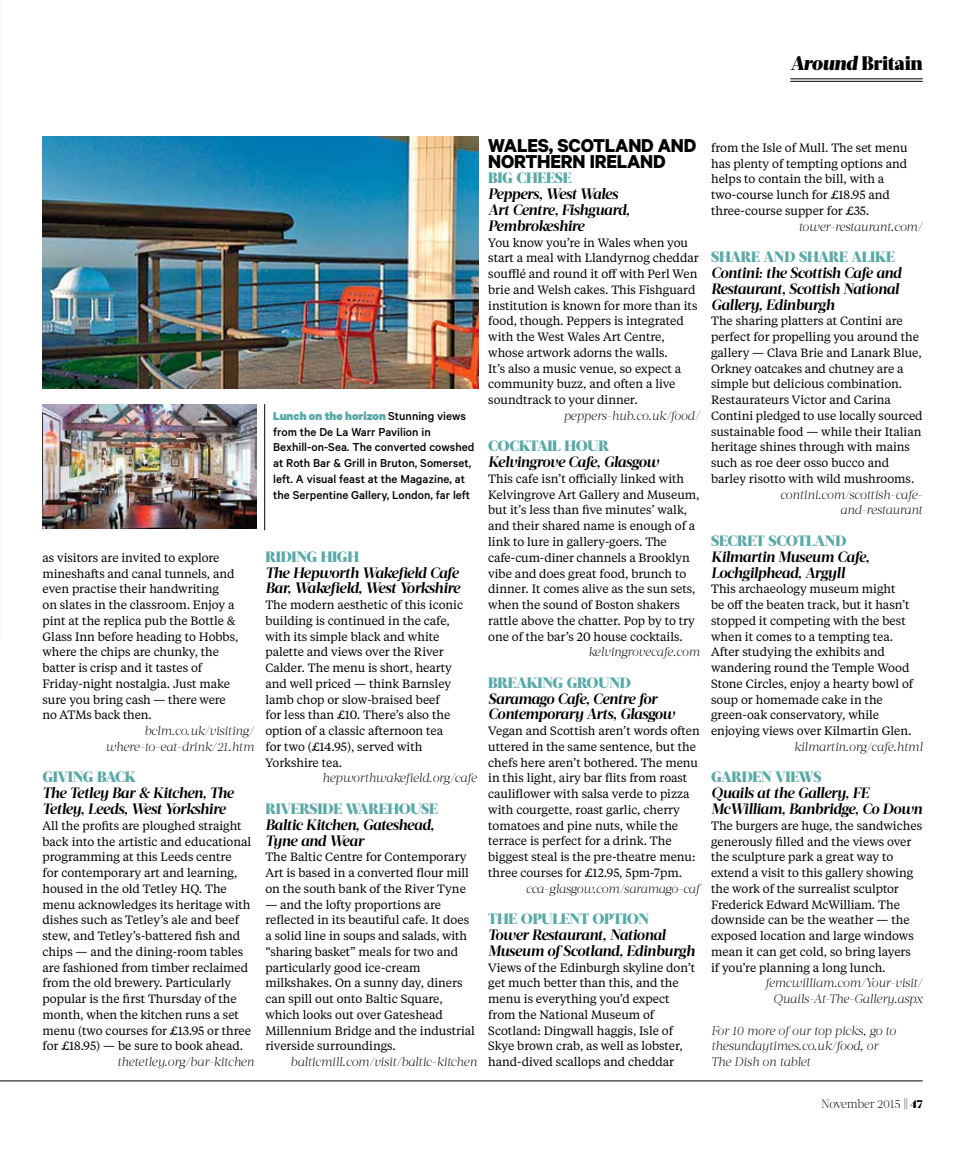
<style>
.page{position:relative;width:978px;height:1149px;background:#fff}
.page>*{position:absolute;margin:0;border:0;box-sizing:border-box;transform-origin:0 0}
.t1{font:700 21px/15.8px "Calibre";letter-spacing:-.01em;color:#000}
.t2{font:900 19.5px "Acta Headline";letter-spacing:-.02em;color:#000}
.t3{font:italic 700 15px/15.8px "Acta Headline";letter-spacing:-.035em;color:#000}
.t4{font:900 15px "Acta Headline";letter-spacing:-.02em;color:#58a9a7}
.t5{font:500 12.9px/15.8px "Calibre";color:#000}
.t6{font:italic 300 12.45px/15.8px "Acta Headline";letter-spacing:-.025em;color:#000;text-align:right}
.t7{font:12px/15.8px "Tiempos Text";letter-spacing:-.005em;color:#000}
.t8{font:300 12px "Acta Headline";letter-spacing:-.03em;color:#000}
.s1{font-style:italic}
.s2{font-weight:900;color:#58a9a7}
.s3{font-weight:900}
</style>
<div class="page">
<hr style="left:0;top:1080px;width:923px;height:1px;background:#000">
<img style="left:43px;top:136px;width:435px;height:252px">
<img style="left:43px;top:404px;width:213px;height:124px">
<hr style="left:264px;top:404px;width:1px;height:126px;background:#000">
<hr style="left:790px;top:79px;width:133px;height:1px;background:#000">
<hr style="left:790px;top:81px;width:133px;height:1px;background:#000">
<h2 class="t2" style="left:790px;top:51px;width:134px"><span class="s1">Around</span> Britain</h2>
<p class="t5" style="left:273px;top:407px;width:203px"><span class="s2">Lunch on the horizon</span> Stunning views from the De La Warr Pavilion in Bexhill-on-Sea. The converted cowshed at Roth Bar &amp; Grill in Bruton, Somerset, left. A visual feast at the Magazine, at the Serpentine Gallery, London, far left</p>
<p class="t7" style="left:43px;top:549px;width:198px">as visitors are invited to explore mineshafts and canal tunnels, and even practise their handwriting<br>on slates in the classroom. Enjoy a pint at the replica pub the Bottle &amp;<br>Glass Inn before heading to Hobbs, where the chips are chunky, the batter is crisp and it tastes of<br>Friday-night nostalgia. Just make sure you bring cash — there were no ATMs back then.</p>
<p class="t6" style="left:105px;top:722px;width:150px">bclm.co.uk/visiting/ where-to-eat-drink/21.htm</p>
<p class="t4" style="left:43px;top:768px;width:95px">GIVING BACK</p>
<p class="t3" style="left:43px;top:785px;width:193px">The Tetley Bar &amp; Kitchen, The<br>Tetley, Leeds, West Yorkshire</p>
<p class="t7" style="left:43px;top:816px;width:210px">All the profits are ploughed straight back into the artistic and educational programming at this Leeds centre<br>for contemporary art and learning, housed in the old Tetley HQ. The menu acknowledges its heritage with dishes such as Tetley’s ale and beef stew, and Tetley’s-battered fish and chips — and the dining-room tables are fashioned from timber reclaimed from the old brewery. Particularly popular is the first Thursday of the month, when the kitchen runs a set menu (two courses for £13.95 or three for £18.95) — be sure to book ahead.</p>
<p class="t6" style="left:117px;top:1053px;width:138px">thetetley.org/bar-kitchen</p>
<p class="t4" style="left:265px;top:547px;width:95px">RIDING HIGH</p>
<p class="t3" style="left:265px;top:564px;width:196px">The Hepworth Wakefield Cafe<br>Bar, Wakefield, West Yorkshire</p>
<p class="t7" style="left:265px;top:596px;width:199px">The modern aesthetic of this iconic building is continued in the cafe, with its simple black and white palette and views over the River<br>Calder. The menu is short, hearty and well priced — think Barnsley lamb chop or slow-braised beef<br>for less than £10. There’s also the option of a classic afternoon tea<br>for two (£14.95), served with<br>Yorkshire tea.</p>
<p class="t6" style="left:322px;top:770px;width:156px">hepworthwakefield.org/cafe</p>
<p class="t4" style="left:265px;top:799px;width:174px">RIVERSIDE WAREHOUSE</p>
<p class="t3" style="left:265px;top:816px;width:170px">Baltic Kitchen, Gateshead,<br>Tyne and Wear</p>
<p class="t7" style="left:265px;top:848px;width:205px">The Baltic Centre for Contemporary<br>Art is based in a converted flour mill on the south bank of the River Tyne</p>
<p class="t7" style="left:265px;top:895px;width:211px">— and the lofty proportions are reflected in its beautiful cafe. It does a solid line in soups and salads, with “sharing basket” meals for two and particularly good ice-cream milkshakes. On a sunny day, diners can spill out onto Baltic Square, which looks out over Gateshead Millennium Bridge and the industrial riverside surroundings.</p>
<p class="t6" style="left:290px;top:1053px;width:188px">balticmill.com/visit/baltic-kitchen</p>
<h1 class="t1" style="left:488px;top:137px;width:210px">WALES, SCOTLAND AND<br>NORTHERN IRELAND</h1>
<p class="t4" style="left:488px;top:169px;width:85px">BIG CHEESE</p>
<p class="t3" style="left:488px;top:186px;width:143px">Peppers, West Wales<br>Art Centre, Fishguard,<br>Pembrokeshire</p>
<p class="t7" style="left:488px;top:234px;width:212px">You know you’re in Wales when you start a meal with Llandyrnog cheddar soufflé and round it off with Perl Wen brie and Welsh cakes. This Fishguard institution is known for more than its food, though. Peppers is integrated with the West Wales Art Centre, whose artwork adorns the walls.<br>It’s also a music venue, so expect a community buzz, and often a live soundtrack to your dinner.</p>
<p class="t6" style="left:563px;top:407px;width:138px">peppers-hub.co.uk/food/</p>
<p class="t4" style="left:488px;top:437px;width:122px">COCKTAIL HOUR</p>
<p class="t3" style="left:488px;top:454px;width:173px">Kelvingrove Cafe, Glasgow</p>
<p class="t7" style="left:488px;top:470px;width:213px">This cafe isn’t officially linked with Kelvingrove Art Gallery and Museum, but it’s less than five minutes’ walk, and their shared name is enough of a link to lure in gallery-goers. The cafe-cum-diner channels a Brooklyn vibe and does great food, brunch to dinner. It comes alive as the sun sets, when the sound of Boston shakers rattle above the chatter. Pop by to try one of the bar’s 20 house cocktails.</p>
<p class="t6" style="left:588px;top:644px;width:113px">kelvingrovecafe.com</p>
<p class="t4" style="left:488px;top:673px;width:144px">BREAKING GROUND</p>
<p class="t3" style="left:488px;top:690px;width:189px">Saramago Cafe, Centre for<br>Contemporary Arts, Glasgow</p>
<p class="t7" style="left:488px;top:722px;width:213px">Vegan and Scottish aren’t words often uttered in the same sentence, but the chefs here aren’t bothered. The menu in this light, airy bar flits from roast cauliflower with salsa verde to pizza with courgette, roast garlic, cherry tomatoes and pine nuts, while the terrace is perfect for a drink. The biggest steal is the pre-theatre menu: three courses for £12.95, 5pm-7pm.</p>
<p class="t6" style="left:526px;top:880px;width:176px">cca-glasgow.com/saramago-caf</p>
<p class="t4" style="left:488px;top:909px;width:162px">THE OPULENT OPTION</p>
<p class="t3" style="left:488px;top:926px;width:208px">Tower Restaurant, National<br>Museum of Scotland, Edinburgh</p>
<p class="t7" style="left:488px;top:958px;width:209px">Views of the Edinburgh skyline don’t get much better than this, and the menu is everything you’d expect from the National Museum of Scotland: Dingwall haggis, Isle of Skye brown crab, as well as lobster, hand-dived scallops and cheddar</p>
<p class="t7" style="left:711px;top:139px;width:198px">from the Isle of Mull. The set menu has plenty of tempting options and helps to contain the bill, with a two-course lunch for £18.95 and three-course supper for £35.</p>
<p class="t6" style="left:798px;top:218px;width:126px">tower-restaurant.com/</p>
<p class="t4" style="left:711px;top:248px;width:185px">SHARE AND SHARE ALIKE</p>
<p class="t3" style="left:711px;top:265px;width:192px">Contini: the Scottish Cafe and<br>Restaurant, Scottish National<br>Gallery, Edinburgh</p>
<p class="t7" style="left:711px;top:312px;width:213px">The sharing platters at Contini are perfect for propelling you around the gallery — Clava Brie and Lanark Blue, Orkney oatcakes and chutney are a simple but delicious combination.<br>Restaurateurs Victor and Carina Contini pledged to use locally sourced sustainable food — while their Italian heritage shines through with mains such as roe deer osso bucco and barley risotto with wild mushrooms.</p>
<p class="t6" style="left:780px;top:486px;width:144px">contini.com/scottish-cafe&shy;and-restaurant</p>
<p class="t4" style="left:711px;top:531px;width:137px">SECRET SCOTLAND</p>
<p class="t3" style="left:711px;top:548px;width:160px">Kilmartin Museum Cafe,<br>Lochgilphead, Argyll</p>
<p class="t7" style="left:711px;top:580px;width:204px">This archaeology museum might<br>be off the beaten track, but it hasn’t stopped it competing with the best when it comes to a tempting tea.<br>After studying the exhibits and wandering round the Temple Wood<br>Stone Circles, enjoy a hearty bowl of soup or homemade cake in the green-oak conservatory, while enjoying views over Kilmartin Glen.</p>
<p class="t6" style="left:794px;top:738px;width:130px">kilmartin.org/cafe.html</p>
<p class="t4" style="left:711px;top:768px;width:112px">GARDEN VIEWS</p>
<p class="t3" style="left:711px;top:785px;width:213px">Quails at the Gallery, FE<br>McWilliam, Banbridge, Co Down</p>
<p class="t7" style="left:711px;top:816px;width:212px">The burgers are huge, the sandwiches generously filled and the views over the sculpture park a great way to extend a visit to this gallery showing the work of the surrealist sculptor Frederick Edward McWilliam. The downside can be the weather — the exposed location and large windows mean it can get cold, so bring layers if you’re planning a long lunch.</p>
<p class="t6" style="left:765px;top:974px;width:159px">femcwilliam.com/Your-visit/<br>Quails-At-The-Gallery.aspx</p>
<p class="t6" style="left:711px;top:1022px;width:186px;text-align:left">For 10 more of our top picks, go to thesundaytimes.co.uk/food, or<br>The Dish on tablet</p>
<p class="t8" style="left:821px;top:1096px;width:103px">November 2015 <span class="s3">|| 47</span></p>
</div>
